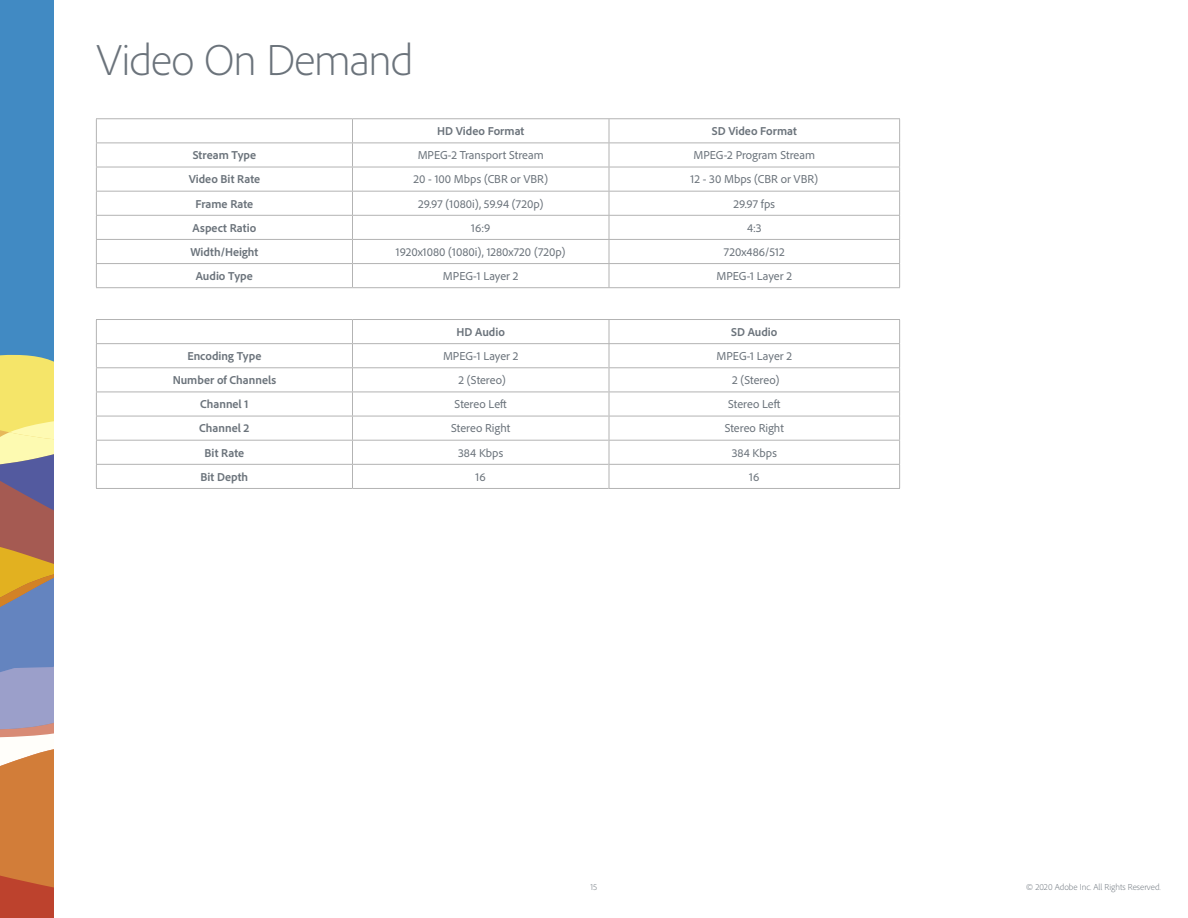
<style>
.page{position:relative;width:1188px;height:918px;background:#fff}
.page>*{position:absolute;margin:0;border:0;box-sizing:border-box;transform-origin:0 0}
.t1{font:300 45px "Adobe Clean";letter-spacing:-.025em;color:#6b737b}
.t2{font:12px "Adobe Clean";color:#6b737b}
.t3{font:700 12px "Adobe Clean";color:#6b737b}
.t4{font:300 9px "Adobe Clean";color:#6b737b}
</style>
<div class="page">
<div style="left:0;top:0;width:54px;height:343px;background:#418ac3"></div>
<svg style="left:0;top:343px;width:54px;height:575px;background:#b59377"></svg>
<svg style="left:352px;top:119px;width:1px;height:168px"></svg>
<svg style="left:609px;top:119px;width:1px;height:168px"></svg>
<hr style="left:96px;top:118px;width:256px;height:1px;background:#b3b3b3">
<hr style="left:352px;top:118px;width:257px;height:1px;background:#b3b3b3">
<hr style="left:609px;top:118px;width:291px;height:1px;background:#b3b3b3">
<hr style="left:96px;top:143px;width:256px;height:1px;background:#b3b3b3">
<hr style="left:352px;top:143px;width:257px;height:1px;background:#b3b3b3">
<hr style="left:609px;top:143px;width:291px;height:1px;background:#b3b3b3">
<hr style="left:96px;top:167px;width:256px;height:1px;background:#b3b3b3">
<hr style="left:352px;top:167px;width:257px;height:1px;background:#b3b3b3">
<hr style="left:609px;top:167px;width:291px;height:1px;background:#b3b3b3">
<hr style="left:96px;top:191px;width:256px;height:1px;background:#b3b3b3">
<hr style="left:352px;top:191px;width:257px;height:1px;background:#b3b3b3">
<hr style="left:609px;top:191px;width:291px;height:1px;background:#b3b3b3">
<hr style="left:96px;top:215px;width:256px;height:1px;background:#b3b3b3">
<hr style="left:352px;top:215px;width:257px;height:1px;background:#b3b3b3">
<hr style="left:609px;top:215px;width:291px;height:1px;background:#b3b3b3">
<hr style="left:96px;top:239px;width:256px;height:1px;background:#b3b3b3">
<svg style="left:96px;top:119px;width:1px;height:168px"></svg>
<hr style="left:352px;top:239px;width:257px;height:1px;background:#b3b3b3">
<hr style="left:609px;top:239px;width:291px;height:1px;background:#b3b3b3">
<svg style="left:899px;top:119px;width:1px;height:168px"></svg>
<hr style="left:96px;top:263px;width:256px;height:1px;background:#b3b3b3">
<hr style="left:352px;top:263px;width:257px;height:1px;background:#b3b3b3">
<hr style="left:609px;top:263px;width:291px;height:1px;background:#b3b3b3">
<hr style="left:96px;top:287px;width:256px;height:1px;background:#b3b3b3">
<hr style="left:352px;top:287px;width:257px;height:1px;background:#b3b3b3">
<hr style="left:609px;top:287px;width:291px;height:1px;background:#b3b3b3">
<svg style="left:352px;top:320px;width:1px;height:168px"></svg>
<svg style="left:609px;top:320px;width:1px;height:168px"></svg>
<hr style="left:96px;top:319px;width:256px;height:1px;background:#b3b3b3">
<hr style="left:352px;top:319px;width:257px;height:1px;background:#b3b3b3">
<hr style="left:609px;top:319px;width:291px;height:1px;background:#b3b3b3">
<svg style="left:899px;top:320px;width:1px;height:168px"></svg>
<hr style="left:96px;top:343px;width:256px;height:1px;background:#b3b3b3">
<hr style="left:352px;top:343px;width:257px;height:1px;background:#b3b3b3">
<hr style="left:609px;top:343px;width:291px;height:1px;background:#b3b3b3">
<hr style="left:96px;top:367px;width:256px;height:1px;background:#b3b3b3">
<hr style="left:352px;top:367px;width:257px;height:1px;background:#b3b3b3">
<hr style="left:609px;top:367px;width:291px;height:1px;background:#b3b3b3">
<hr style="left:96px;top:392px;width:256px;height:1px;background:#b3b3b3">
<hr style="left:352px;top:392px;width:257px;height:1px;background:#b3b3b3">
<hr style="left:96px;top:416px;width:256px;height:1px;background:#b3b3b3">
<hr style="left:352px;top:416px;width:257px;height:1px;background:#b3b3b3">
<hr style="left:609px;top:392px;width:291px;height:1px;background:#b3b3b3">
<hr style="left:609px;top:416px;width:291px;height:1px;background:#b3b3b3">
<hr style="left:96px;top:440px;width:256px;height:1px;background:#b3b3b3">
<svg style="left:96px;top:320px;width:1px;height:168px"></svg>
<hr style="left:352px;top:440px;width:257px;height:1px;background:#b3b3b3">
<hr style="left:96px;top:464px;width:256px;height:1px;background:#b3b3b3">
<hr style="left:352px;top:464px;width:257px;height:1px;background:#b3b3b3">
<hr style="left:609px;top:440px;width:291px;height:1px;background:#b3b3b3">
<hr style="left:609px;top:464px;width:291px;height:1px;background:#b3b3b3">
<hr style="left:96px;top:488px;width:256px;height:1px;background:#b3b3b3">
<hr style="left:352px;top:488px;width:257px;height:1px;background:#b3b3b3">
<hr style="left:609px;top:488px;width:291px;height:1px;background:#b3b3b3">
<h1 class="t1" style="left:96px;top:31px;width:319px">Video On Demand</h1>
<p class="t3" style="left:437px;top:123px;width:89px">HD Video Format</p>
<p class="t3" style="left:712px;top:123px;width:87px">SD Video Format</p>
<p class="t3" style="left:193px;top:148px;width:65px">Stream Type</p>
<p class="t2" style="left:418px;top:148px;width:128px">MPEG-2 Transport Stream</p>
<p class="t2" style="left:694px;top:148px;width:123px">MPEG-2 Program Stream</p>
<p class="t3" style="left:189px;top:172px;width:73px">Video Bit Rate</p>
<p class="t2" style="left:414px;top:172px;width:136px">20 - 100 Mbps (CBR or VBR)</p>
<p class="t2" style="left:691px;top:172px;width:129px">12 - 30 Mbps (CBR or VBR)</p>
<p class="t3" style="left:196px;top:196px;width:59px">Frame Rate</p>
<p class="t2" style="left:418px;top:196px;width:127px">29.97 (1080i), 59.94 (720p)</p>
<p class="t2" style="left:734px;top:196px;width:43px">29.97 fps</p>
<p class="t3" style="left:193px;top:220px;width:65px">Aspect Ratio</p>
<p class="t2" style="left:471px;top:220px;width:21px">16:9</p>
<p class="t2" style="left:747px;top:220px;width:16px">4:3</p>
<p class="t3" style="left:190px;top:244px;width:69px">Width/Height</p>
<p class="t2" style="left:396px;top:244px;width:171px">1920x1080 (1080i), 1280x720 (720p)</p>
<p class="t2" style="left:724px;top:244px;width:62px">720x486/512</p>
<p class="t3" style="left:196px;top:268px;width:58px">Audio Type</p>
<p class="t2" style="left:443px;top:268px;width:77px">MPEG-1 Layer 2</p>
<p class="t2" style="left:717px;top:268px;width:77px">MPEG-1 Layer 2</p>
<p class="t3" style="left:457px;top:324px;width:50px">HD Audio</p>
<p class="t3" style="left:731px;top:324px;width:48px">SD Audio</p>
<p class="t3" style="left:187px;top:348px;width:76px">Encoding Type</p>
<p class="t2" style="left:443px;top:348px;width:77px">MPEG-1 Layer 2</p>
<p class="t2" style="left:717px;top:348px;width:77px">MPEG-1 Layer 2</p>
<p class="t3" style="left:173px;top:372px;width:105px">Number of Channels</p>
<p class="t2" style="left:459px;top:373px;width:49px">2 (Stereo)</p>
<p class="t2" style="left:732px;top:373px;width:49px">2 (Stereo)</p>
<p class="t3" style="left:200px;top:397px;width:50px">Channel 1</p>
<p class="t2" style="left:455px;top:397px;width:54px">Stereo Left</p>
<p class="t2" style="left:728px;top:397px;width:54px">Stereo Left</p>
<p class="t3" style="left:199px;top:421px;width:52px">Channel 2</p>
<p class="t2" style="left:451px;top:421px;width:61px">Stereo Right</p>
<p class="t2" style="left:725px;top:421px;width:61px">Stereo Right</p>
<p class="t3" style="left:205px;top:445px;width:41px">Bit Rate</p>
<p class="t2" style="left:458px;top:445px;width:47px">384 Kbps</p>
<p class="t2" style="left:732px;top:445px;width:47px">384 Kbps</p>
<p class="t3" style="left:201px;top:469px;width:49px">Bit Depth</p>
<p class="t2" style="left:476px;top:469px;width:12px">16</p>
<p class="t2" style="left:749px;top:469px;width:12px">16</p>
<p class="t4" style="left:591px;top:882px;width:8px">15</p>
<p class="t4" style="left:1026px;top:882px;width:136px">© 2020 Adobe Inc. All Rights Reserved.</p>
</div>
